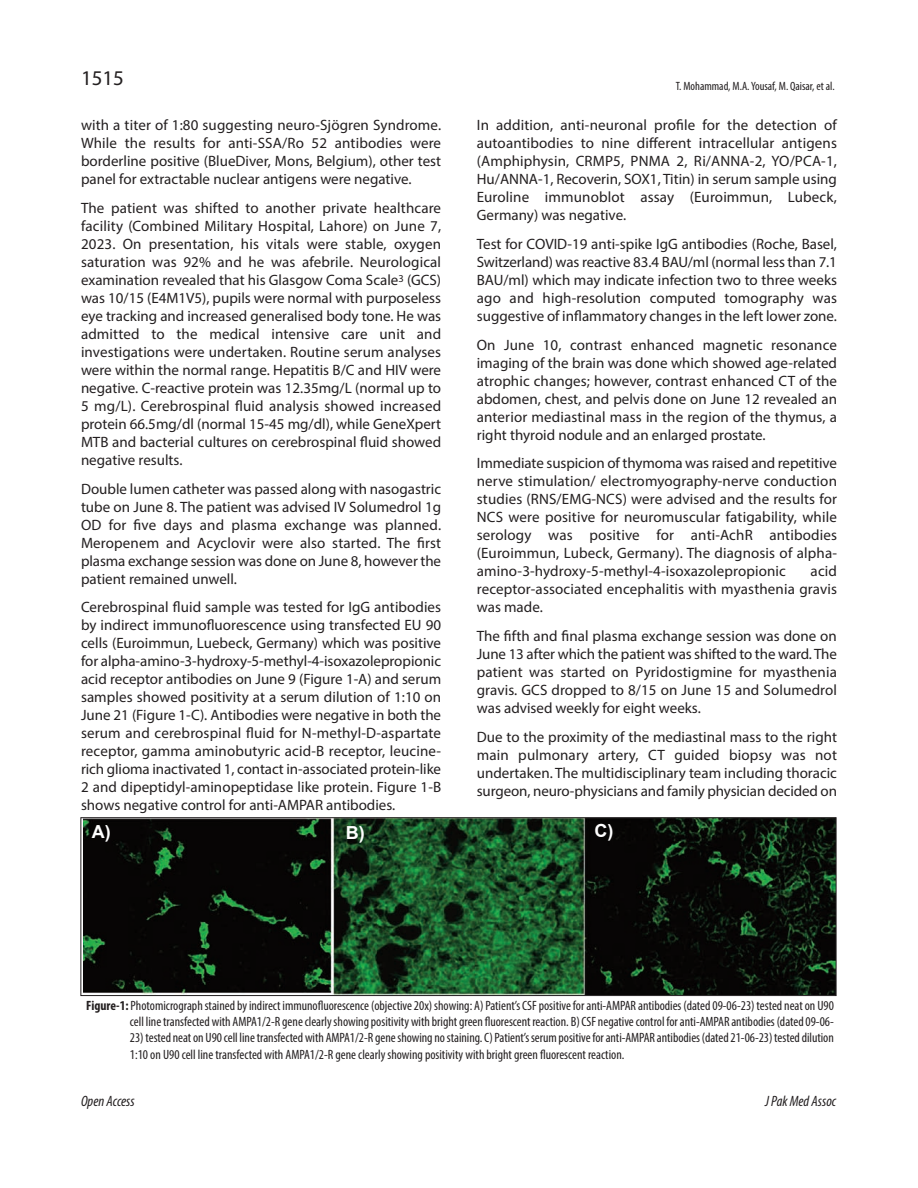
<style>
.page{position:relative;width:918px;height:1188px;background:#fff}
.page>*{position:absolute;margin:0;border:0;box-sizing:border-box;transform-origin:0 0}
.t1{font:21px "Myriad Pro";color:#231f20}
.t2{font:700 18px "Arial";color:#fff}
.t3{font:15px/18px "Myriad Pro";color:#231f20;text-align:justify}
.t4{font:italic condensed 15px "Myriad Pro";color:#231f20}
.t5{font:condensed 13.5px/16.2px "Myriad Pro";color:#231f20;text-align:right}
.t6{font:condensed 12px "Myriad Pro";color:#231f20}
.s1{font-weight:700}
</style>
<div class="page">
<img style="left:83px;top:819px;width:751px;height:175px">
<div style="left:80px;top:817px;width:756px;height:179px;border:1px solid #231f20"></div>
<h1 class="t1" style="left:81px;top:70px;width:45px">1515</h1>
<p class="t3" style="left:81px;top:117px;width:362px">with a titer of 1:80 suggesting neuro-Sjögren Syndrome.<br>While the results for anti-SSA/Ro 52 antibodies were borderline positive (BlueDiver, Mons, Belgium), other test panel for extractable nuclear antigens were negative.</p>
<p class="t3" style="left:81px;top:200px;width:362px">The patient was shifted to another private healthcare facility (Combined Military Hospital, Lahore) on June 7, 2023. On presentation, his vitals were stable, oxygen saturation was 92% and he was afebrile. Neurological examination revealed that his Glasgow Coma Scale<sup>3</sup> (GCS) was 10/15 (E4M1V5), pupils were normal with purposeless eye tracking and increased generalised body tone. He was admitted to the medical intensive care unit and investigations were undertaken. Routine serum analyses were within the normal range. Hepatitis B/C and HIV were negative. C-reactive protein was 12.35mg/L (normal up to 5 mg/L). Cerebrospinal fluid analysis showed increased protein 66.5mg/dl (normal 15-45 mg/dl), while GeneXpert MTB and bacterial cultures on cerebrospinal fluid showed negative results.</p>
<p class="t3" style="left:81px;top:481px;width:362px">Double lumen catheter was passed along with nasogastric tube on June 8. The patient was advised IV Solumedrol 1g OD for five days and plasma exchange was planned.<br>Meropenem and Acyclovir were also started. The first plasma exchange session was done on June 8, however the patient remained unwell.</p>
<p class="t3" style="left:81px;top:600px;width:362px">Cerebrospinal fluid sample was tested for IgG antibodies by indirect immunofluorescence using transfected EU 90 cells (Euroimmun, Luebeck, Germany) which was positive for alpha-amino-3-hydroxy-5-methyl-4-isoxazolepropionic acid receptor antibodies on June 9 (Figure 1-A) and serum samples showed positivity at a serum dilution of 1:10 on June 21 (Figure 1-C). Antibodies were negative in both the serum and cerebrospinal fluid for N-methyl-D-aspartate receptor, gamma aminobutyric acid-B receptor, leucine&shy;rich glioma inactivated 1, contact in-associated protein-like 2 and dipeptidyl-aminopeptidase like protein. Figure 1-B shows negative control for anti-AMPAR antibodies.</p>
<p class="t6" style="left:676px;top:81px;width:160px">T. Mohammad, M.A. Yousaf, M. Qaisar, et al.</p>
<p class="t3" style="left:477px;top:117px;width:362px">In addition, anti-neuronal profile for the detection of autoantibodies to nine different intracellular antigens (Amphiphysin, CRMP5, PNMA 2, Ri/ANNA-2, YO/PCA-1, Hu/ANNA-1, Recoverin, SOX1, Titin) in serum sample using Euroline immunoblot assay (Euroimmun, Lubeck, Germany) was negative.</p>
<p class="t3" style="left:477px;top:236px;width:362px">Test for COVID-19 anti-spike IgG antibodies (Roche, Basel, Switzerland) was reactive 83.4 BAU/ml (normal less than 7.1<br>BAU/ml) which may indicate infection two to three weeks ago and high-resolution computed tomography was suggestive of inflammatory changes in the left lower zone.</p>
<p class="t3" style="left:477px;top:337px;width:362px">On June 10, contrast enhanced magnetic resonance imaging of the brain was done which showed age-related atrophic changes; however, contrast enhanced CT of the abdomen, chest, and pelvis done on June 12 revealed an anterior mediastinal mass in the region of the thymus, a right thyroid nodule and an enlarged prostate.</p>
<p class="t3" style="left:477px;top:456px;width:362px">Immediate suspicion of thymoma was raised and repetitive nerve stimulation/ electromyography-nerve conduction studies (RNS/EMG-NCS) were advised and the results for NCS were positive for neuromuscular fatigability, while serology was positive for anti-AchR antibodies (Euroimmun, Lubeck, Germany). The diagnosis of alpha&shy;amino-3-hydroxy-5-methyl-4-isoxazolepropionic</p>
<p class="t3" style="left:477px;top:564px;width:362px;text-indent:334px">acid receptor-associated encephalitis with myasthenia gravis was made.</p>
<p class="t3" style="left:477px;top:628px;width:362px">The fifth and final plasma exchange session was done on June 13 after which the patient was shifted to the ward. The patient was started on Pyridostigmine for myasthenia gravis. GCS dropped to 8/15 on June 15 and Solumedrol was advised weekly for eight weeks.</p>
<p class="t3" style="left:477px;top:729px;width:362px">Due to the proximity of the mediastinal mass to the right main pulmonary artery, CT guided biopsy was not undertaken. The multidisciplinary team including thoracic surgeon, neuro-physicians and family physician decided on</p>
<p class="t2" style="left:92px;top:822px;width:20px">A)</p>
<p class="t2" style="left:346px;top:822px;width:20px">B)</p>
<p class="t2" style="left:595px;top:821px;width:20px">C)</p>
<p class="t5" style="left:86px;top:998px;width:749px"><span class="s1">Figure-1:</span>Photomicrograph stained by indirect immunofluorescence (objective 20x) showing: A) Patient’s CSF positive for anti-AMPAR antibodies (dated 09-06-23) tested neat on U90 cell line transfected with AMPA1/2-R gene clearly showing positivity with bright green fluorescent reaction. B) CSF negative control for anti-AMPAR antibodies (dated 09-06-</p>
<p class="t5" style="left:130px;top:1031px;width:705px;text-align:left">23) tested neat on U90 cell line transfected with AMPA1/2-R gene showing no staining. C) Patient’s serum positive for anti-AMPAR antibodies (dated 21-06-23) tested dilution<br>1:10 on U90 cell line transfected with AMPA1/2-R gene clearly showing positivity with bright green fluorescent reaction.</p>
<p class="t4" style="left:81px;top:1095px;width:55px">Open Access</p>
<p class="t4" style="left:765px;top:1095px;width:73px">J Pak Med Assoc</p>
</div>
